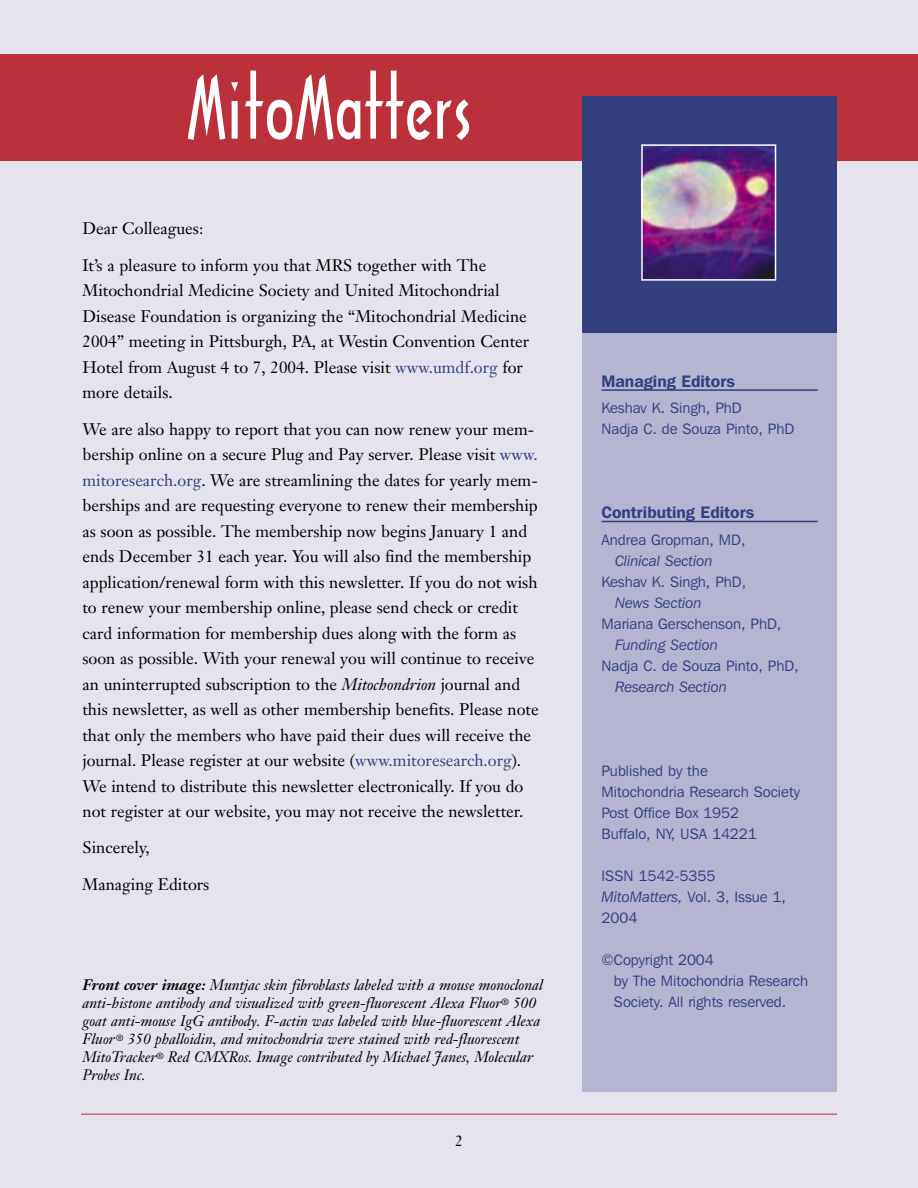
<style>
.page{position:relative;width:918px;height:1188px;background:#e5e4ee}
.page>*{position:absolute;margin:0;border:0;box-sizing:border-box;transform-origin:0 0}
.t1{font:81.45px "Arquitectura";color:#fff}
.t2{font:16.5px/25.5px "Janson Text";color:#000}
.t3{font:600 16.5px "Franklin Gothic IT Cby BT";color:#333f7f}
.t4{font:15px/21px "Franklin Gothic IT Cby BT";color:#333f7f}
.t5{font:italic 15px/18px "Janson Text";color:#000}
.t6{font:15px "Janson Text";color:#000}
.s1{color:#333f7f}
.s2{font-style:italic}
.s3{font-weight:700}
</style>
<div class="page">
<hr style="left:81px;top:1114px;width:756px;height:1px;background:#ba313b">
<div style="left:0;top:54px;width:918px;height:106px;background:#ba313b"></div>
<div style="left:582px;top:96px;width:255px;height:239px;background:#333f7f"></div>
<img style="left:644px;top:147px;width:129px;height:131px">
<div style="left:641px;top:144px;width:135px;height:137px;border:2px solid #fff"></div>
<div style="left:582px;top:334px;width:255px;height:758px;background:#b5b5d2"></div>
<hr style="left:602px;top:389px;width:216px;height:2px;background:#333f7f">
<hr style="left:602px;top:521px;width:216px;height:1px;background:#333f7f">
<p class="t1" style="left:187px;top:57px;width:287px">MitoMatters</p>
<p class="t2" style="left:82px;top:216px;width:122px">Dear Colleagues:</p>
<p class="t2" style="left:82px;top:252px;width:448px">It’s a pleasure to inform you that MRS together with The Mitochondrial Medicine Society and United Mitochondrial Disease Foundation is organizing the “Mitochondrial Medicine 2004” meeting in Pittsburgh, PA, at Westin Convention Center Hotel from August 4 to 7, 2004. Please visit <span class="s1">www.umdf.org</span> for more details.</p>
<p class="t2" style="left:82px;top:416px;width:458px">We are also happy to report that you can now renew your mem&shy;bership online on a secure Plug and Pay server. Please visit <span class="s1">www. mitoresearch.org</span>. We are streamlining the dates for yearly mem&shy;berships and are requesting everyone to renew their membership as soon as possible. The membership now begins January 1 and ends December 31 each year. You will also find the membership application/renewal form with this newsletter. If you do not wish to renew your membership online, please send check or credit card information for membership dues along with the form as soon as possible. With your renewal you will continue to receive an uninterrupted subscription to the <span class="s2">Mitochondrion</span> journal and this newsletter, as well as other membership benefits. Please note that only the members who have paid their dues will receive the journal. Please register at our website (<span class="s1">www.mitoresearch.org</span>).<br>We intend to distribute this newsletter electronically. If you do not register at our website, you may not receive the newsletter.</p>
<p class="t2" style="left:82px;top:835px;width:69px">Sincerely,</p>
<p class="t2" style="left:82px;top:871px;width:128px">Managing Editors</p>
<p class="t5" style="left:82px;top:976px;width:462px"><span class="s3">Front cover image:</span> Muntjac skin fibroblasts labeled with a mouse monoclonal anti-histone antibody and visualized with green-fluorescent Alexa Fluor<sup>®</sup> 500 goat anti-mouse IgG antibody. F-actin was labeled with blue-fluorescent Alexa Fluor<sup>®</sup> 350 phalloidin, and mitochondria were stained with red-fluorescent MitoTracker<sup>®</sup> Red CMXRos. Image contributed by Michael Janes, Molecular Probes Inc.</p>
<p class="t6" style="left:455px;top:1131px;width:9px">2</p>
<p class="t3" style="left:602px;top:371px;width:135px">Managing Editors</p>
<p class="t4" style="left:602px;top:397px;width:142px">Keshav K. Singh, PhD</p>
<p class="t4" style="left:602px;top:418px;width:194px">Nadja C. de Souza Pinto, PhD</p>
<p class="t3" style="left:602px;top:502px;width:154px">Contributing Editors</p>
<p class="t4" style="left:615px;top:529px;width:132px;text-indent:-14px">Andrea Gropman, MD,<br><span class="s2">Clinical Section</span></p>
<p class="t4" style="left:615px;top:571px;width:133px;text-indent:-14px">Keshav K. Singh, PhD,<br><span class="s2">News Section</span></p>
<p class="t4" style="left:615px;top:613px;width:168px;text-indent:-14px">Mariana Gerschenson, PhD,<br><span class="s2">Funding Section</span></p>
<p class="t4" style="left:615px;top:655px;width:185px;text-indent:-14px">Nadja C. de Souza Pinto, PhD,<br><span class="s2">Research Section</span></p>
<p class="t4" style="left:602px;top:760px;width:200px">Published by the<br>Mitochondria Research Society</p>
<p class="t4" style="left:602px;top:802px;width:139px">Post Office Box 1952</p>
<p class="t4" style="left:602px;top:823px;width:157px">Buffalo, NY, USA 14221</p>
<p class="t4" style="left:602px;top:865px;width:115px">ISSN 1542-5355</p>
<p class="t4" style="left:602px;top:886px;width:186px"><span class="s2">MitoMatters,</span> Vol. 3, Issue 1,<br>2004</p>
<p class="t4" style="left:614px;top:949px;width:196px;text-indent:-12px">© Copyright 2004<br>by The Mitochondria Research<br>Society. All rights reserved.</p>
</div>
